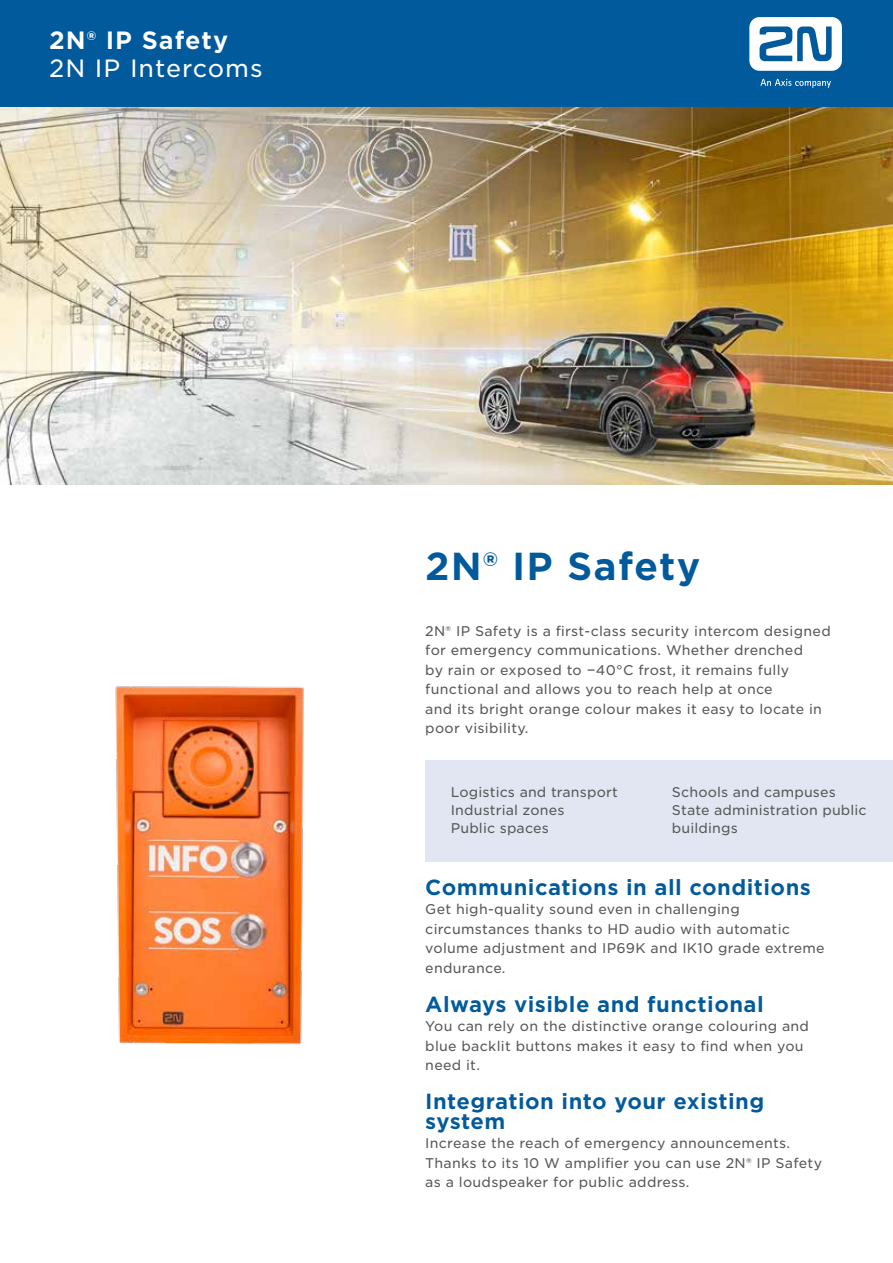
<style>
.page{position:relative;width:893px;height:1263px;background:#fff}
.page>*{position:absolute;margin:0;border:0;box-sizing:border-box;transform-origin:0 0}
.t1{font:700 37.5px "Gotham S Sm";letter-spacing:.03em;color:#005a9c}
.t2{font:24px "Gotham S Sm";letter-spacing:.04em;color:#fff}
.t3{font:700 24px "Gotham S Sm";letter-spacing:.04em;color:#fff}
.t4{font:700 21px/19.5px "Gotham S Sm";letter-spacing:.02em;color:#005a9c}
.t5{font:13.5px/19.5px "Gotham S Sm";letter-spacing:.02em;color:#555756}
</style>
<div class="page">
<img style="left:0;top:106px;width:893px;height:379px">
<div style="left:0;top:0;width:893px;height:106px;background:#005a9c"></div>
<div style="left:425px;top:760px;width:468px;height:102px;background:#e1e6f2"></div>
<img style="left:115px;top:686px;width:189px;height:359px">
<svg style="left:749px;top:17px;width:93px;height:54px"></svg>
<svg style="left:760px;top:79px;width:71px;height:9px"></svg>
<h2 class="t3" style="left:49px;top:24px;width:181px">2N® IP Safety</h2>
<h2 class="t2" style="left:49px;top:52px;width:215px">2N IP Intercoms</h2>
<h1 class="t1" style="left:425px;top:541px;width:277px">2N® IP Safety</h1>
<p class="t5" style="left:425px;top:621px;width:407px">2N® IP Safety is a first-class security intercom designed for emergency communications. Whether drenched<br>by rain or exposed to −40°C frost, it remains fully functional and allows you to reach help at once<br>and its bright orange colour makes it easy to locate in poor visibility.</p>
<p class="t5" style="left:451px;top:783px;width:169px;line-height:18px">Logistics and transport<br>Industrial zones<br>Public spaces</p>
<p class="t5" style="left:672px;top:783px;width:196px;line-height:18px">Schools and campuses<br>State administration public buildings</p>
<h3 class="t4" style="left:425px;top:877px;width:387px">Communications in all conditions</h3>
<p class="t5" style="left:425px;top:899px;width:401px">Get high-quality sound even in challenging circumstances thanks to HD audio with automatic volume adjustment and IP69K and IK10 grade extreme endurance.</p>
<h3 class="t4" style="left:425px;top:994px;width:340px">Always visible and functional</h3>
<p class="t5" style="left:425px;top:1016px;width:385px">You can rely on the distinctive orange colouring and blue backlit buttons makes it easy to find when you need it.</p>
<h3 class="t4" style="left:425px;top:1092px;width:341px">Integration into your existing system</h3>
<p class="t5" style="left:425px;top:1133px;width:398px">Increase the reach of emergency announcements.<br>Thanks to its 10 W amplifier you can use 2N® IP Safety as a loudspeaker for public address.</p>
</div>
